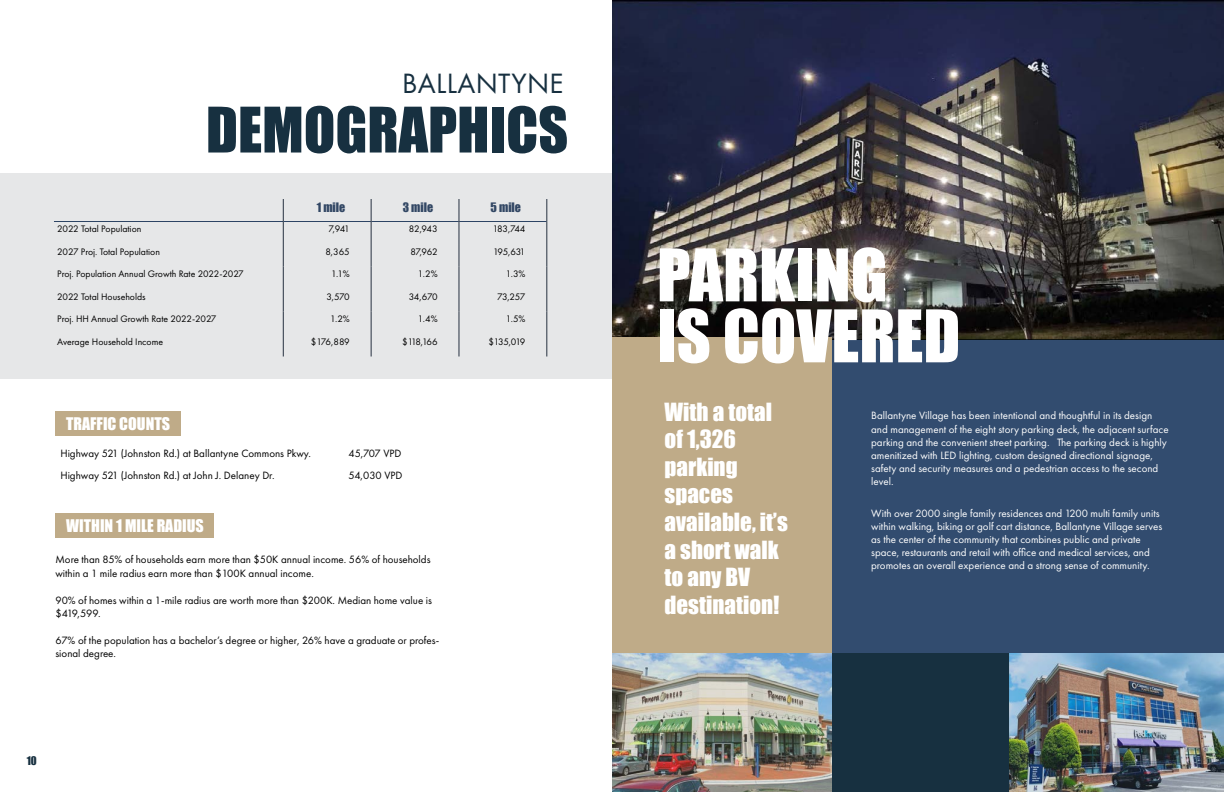
<style>
.page{position:relative;width:1224px;height:792px;background:#fff}
.page>*{position:absolute;margin:0;border:0;box-sizing:border-box;transform-origin:0 0}
.t1{font:67px/61px "Impact";color:#fff}
.t2{font:58px "Impact";color:#173040}
.t3{font:29px "Futura PT";letter-spacing:.01em;color:#173040}
.t4{font:23px/27.6px "Impact";color:#fff}
.t5{font:16px "Impact";color:#fff}
.t6{font:12px "Impact";color:#384f6e}
.t7{font:11px/13.2px "Futura PT";color:#fff}
.t8{font:11px/13.2px "Futura PT";color:#000}
.t9{font:11px "Impact";color:#173040}
.t10{font:9.8px "Futura PT";color:#000}
</style>
<div class="page">
<div style="left:793px;top:339px;width:431px;height:453px;background:#324c6f"></div>
<img style="left:612px;top:0;width:612px;height:339px">
<div style="left:612px;top:337px;width:220px;height:455px;background:#bfab88"></div>
<div style="left:55px;top:411px;width:126px;height:24px;background:#bfab88"></div>
<div style="left:55px;top:513px;width:159px;height:25px;background:#bfab88"></div>
<div style="left:0;top:173px;width:612px;height:206px;background:#e6e7e8"></div>
<div style="left:832px;top:653px;width:177px;height:139px;background:#173040"></div>
<img style="left:1009px;top:653px;width:215px;height:139px">
<img style="left:612px;top:653px;width:220px;height:139px">
<h3 class="t3" style="left:402px;top:66px;width:163px">BALLANTYNE</h3>
<h2 class="t2" style="left:206px;top:85px;width:364px">DEMOGRAPHICS</h2>
<p class="t6" style="left:317px;top:198px;width:30px">1 mile</p>
<p class="t6" style="left:403px;top:198px;width:32px">3 mile</p>
<p class="t6" style="left:491px;top:198px;width:32px">5 mile</p>
<p class="t10" style="left:57px;top:223px;width:86px">2022 Total Population</p>
<p class="t10" style="left:329px;top:223px;width:23px">7,941</p>
<p class="t10" style="left:409px;top:223px;width:30px">82,943</p>
<p class="t10" style="left:493px;top:223px;width:34px">183,744</p>
<p class="t10" style="left:57px;top:246px;width:104px">2027 Proj. Total Population</p>
<p class="t10" style="left:325px;top:246px;width:26px">8,365</p>
<p class="t10" style="left:411px;top:246px;width:29px">87,962</p>
<p class="t10" style="left:493px;top:246px;width:34px">195,631</p>
<p class="t10" style="left:57px;top:268px;width:188px">Proj. Population Annual Growth Rate 2022-2027</p>
<p class="t10" style="left:331px;top:268px;width:20px">1.1%</p>
<p class="t10" style="left:418px;top:268px;width:21px">1.2%</p>
<p class="t10" style="left:506px;top:268px;width:21px">1.3%</p>
<p class="t10" style="left:57px;top:291px;width:90px">2022 Total Households</p>
<p class="t10" style="left:326px;top:291px;width:25px">3,570</p>
<p class="t10" style="left:409px;top:291px;width:30px">34,670</p>
<p class="t10" style="left:497px;top:291px;width:30px">73,257</p>
<p class="t10" style="left:57px;top:313px;width:161px">Proj. HH Annual Growth Rate 2022-2027</p>
<p class="t10" style="left:330px;top:313px;width:21px">1.2%</p>
<p class="t10" style="left:418px;top:313px;width:21px">1.4%</p>
<p class="t10" style="left:506px;top:313px;width:21px">1.5%</p>
<p class="t10" style="left:57px;top:336px;width:107px">Average Household Income</p>
<p class="t10" style="left:311px;top:336px;width:41px">$176,889</p>
<p class="t10" style="left:402px;top:336px;width:37px">$118,166</p>
<p class="t10" style="left:488px;top:336px;width:39px">$135,019</p>
<h3 class="t5" style="left:66px;top:412px;width:105px">TRAFFIC COUNTS</h3>
<p class="t8" style="left:60px;top:447px;width:252px">Highway 521 (Johnston Rd.) at Ballantyne Commons Pkwy.</p>
<p class="t8" style="left:348px;top:447px;width:55px">45,707 VPD</p>
<p class="t8" style="left:60px;top:469px;width:216px">Highway 521 (Johnston Rd.) at John J. Delaney Dr.</p>
<p class="t8" style="left:348px;top:469px;width:56px">54,030 VPD</p>
<h3 class="t5" style="left:66px;top:513px;width:139px">WITHIN 1 MILE RADIUS</h3>
<p class="t8" style="left:55px;top:552px;width:377px;line-height:14.4px">More than 85% of households earn more than $50K annual income. 56% of households within a 1 mile radius earn more than $100K annual income.</p>
<p class="t8" style="left:55px;top:594px;width:378px">90% of homes within a 1-mile radius are worth more than $200K. Median home value is $419,599.</p>
<p class="t8" style="left:55px;top:634px;width:385px">67% of the population has a bachelor’s degree or higher, 26% have a graduate or profes&shy;sional degree.</p>
<p class="t9" style="left:27px;top:752px;width:12px">10</p>
<h1 class="t1" style="left:657px;top:243px;width:305px">PARKING<br>IS COVERED</h1>
<h3 class="t4" style="left:665px;top:397px;width:125px">With a total of 1,326 parking spaces available, it’s a short walk to any BV destination!</h3>
<p class="t7" style="left:871px;top:409px;width:299px">Ballantyne Village has been intentional and thoughtful in its design and management of the eight story parking deck, the adjacent surface parking and the convenient street parking. The parking deck is highly amenitized with LED lighting, custom designed directional signage, safety and security measures and a pedestrian access to the second level.</p>
<p class="t7" style="left:871px;top:506px;width:293px">With over 2000 single family residences and 1200 multi family units within walking, biking or golf cart distance, Ballantyne Village serves as the center of the community that combines public and private space, restaurants and retail with office and medical services, and promotes an overall experience and a strong sense of community.</p>
</div>
